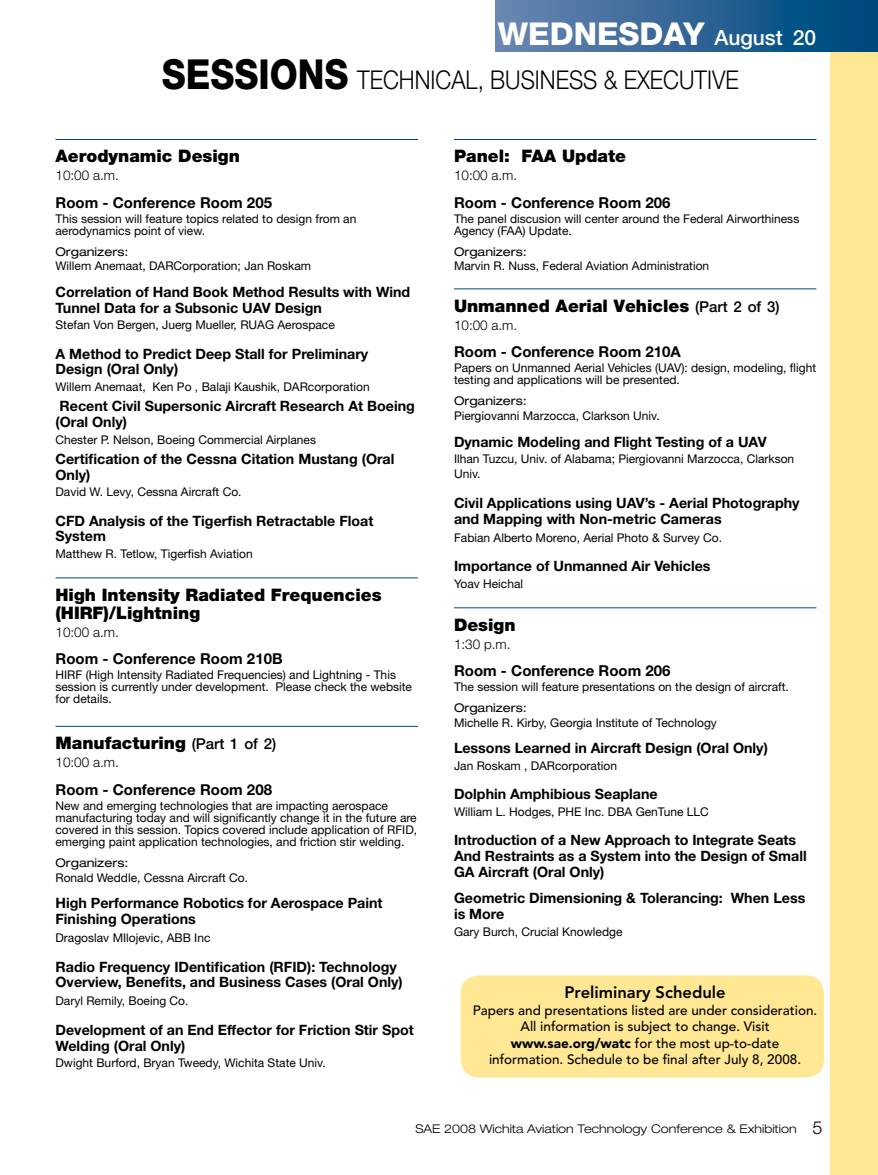
<style>
.page{position:relative;width:878px;height:1175px;background:#fff}
.page>*{position:absolute;margin:0;border:0;box-sizing:border-box;transform-origin:0 0}
.t1{font:800 31.5px "Helvetica Neue LT Std";color:#fff}
.t2{font:300 25.8px "Helvetica Neue LT Std";color:#000;scale:.87 1}
.t3{font:500 21px "Helvetica Neue LT Std";color:#fff}
.t4{font:300 18px "Helvetica Neue";color:#000}
.t5{font:900 17.25px/18px "Helvetica Neue LT Std";color:#000}
.t6{font:800 16.5px "Avenir";color:#000}
.t7{font:700 15px "Helvetica Neue LT Std";color:#000}
.t8{font:700 14.25px/15.8px "Helvetica Neue LT Std";color:#000}
.t9{font:500 13.5px/16.5px "Avenir";color:#000;text-align:center}
.t10{font:300 13.5px "Helvetica Neue LT Std";color:#000}
.t11{font:12px/12px "Helvetica Neue LT Std";color:#000}
.t12{font:expanded 12px "Helvetica Neue LT Std";color:#000}
.t13{font:300 expanded 12px "Helvetica Neue";color:#000}
.s1{font-weight:800;font-size:31.5px}
.s2{font-weight:800;font-size:41.4px}
.s3{font-weight:500;font-size:15px}
.s4{font-weight:900}
</style>
<div class="page">
<div style="left:830px;top:0;width:48px;height:1174px;background:#ffe794"></div>
<div style="left:495px;top:0;width:383px;height:51px;background:linear-gradient(to right,#6c86b1,#00457c)"></div>
<hr style="left:56px;top:139px;width:362px;height:1px;background:#00467d">
<hr style="left:56px;top:577px;width:362px;height:1px;background:#00467d">
<hr style="left:56px;top:726px;width:362px;height:1px;background:#00467d">
<hr style="left:454px;top:139px;width:362px;height:1px;background:#00467d">
<hr style="left:454px;top:288px;width:362px;height:1px;background:#00467d">
<hr style="left:454px;top:607px;width:362px;height:1px;background:#00467d">
<div style="left:460px;top:975px;width:363px;height:102px;background:#ffe794;border-radius:18px"></div>
<h1 class="t1" style="left:498px;top:15px;width:98px">WEDNES</h1>
<h3 class="t3" style="left:639px;top:25px;width:178px"><span class="s1">DAY</span> August 20</h3>
<h2 class="t2" style="left:162px;top:64px;width:664px"><span class="s2">SESSIONS</span> TECHNICAL, BUSINESS &amp; EXECUTIVE</h2>
<h3 class="t5" style="left:56px;top:147px;width:186px">Aerodynamic Design</h3>
<p class="t10" style="left:56px;top:167px;width:65px">10:00 a.m.</p>
<p class="t7" style="left:56px;top:193px;width:218px">Room - Conference Room 205</p>
<p class="t11" style="left:56px;top:212px;width:302px">This session will feature topics related to design from an aerodynamics point of view.</p>
<p class="t12" style="left:56px;top:244px;width:74px">Organizers:</p>
<p class="t11" style="left:56px;top:260px;width:257px">Willem Anemaat, DARCorporation; Jan Roskam</p>
<p class="t8" style="left:56px;top:284px;width:356px">Correlation of Hand Book Method Results with Wind<br>Tunnel Data for a Subsonic UAV Design</p>
<p class="t11" style="left:56px;top:319px;width:281px">Stefan Von Bergen, Juerg Mueller, RUAG Aerospace</p>
<p class="t8" style="left:56px;top:345px;width:314px">A Method to Predict Deep Stall for Preliminary<br>Design (Oral Only)</p>
<p class="t11" style="left:56px;top:380px;width:316px">Willem Anemaat, Ken Po , Balaji Kaushik, DARcorporation</p>
<p class="t8" style="left:56px;top:398px;width:361px">Recent Civil Supersonic Aircraft Research At Boeing (Oral Only)</p>
<p class="t11" style="left:56px;top:433px;width:262px">Chester P. Nelson, Boeing Commercial Airplanes</p>
<p class="t8" style="left:56px;top:450px;width:340px">Certification of the Cessna Citation Mustang (Oral<br>Only)</p>
<p class="t11" style="left:56px;top:485px;width:188px">David W. Levy, Cessna Aircraft Co.</p>
<p class="t8" style="left:56px;top:512px;width:319px">CFD Analysis of the Tigerfish Retractable Float<br>System</p>
<p class="t11" style="left:56px;top:547px;width:199px">Matthew R. Tetlow, Tigerfish Aviation</p>
<h3 class="t5" style="left:56px;top:585px;width:327px">High Intensity Radiated Frequencies (HIRF)/Lightning</h3>
<p class="t10" style="left:56px;top:623px;width:65px">10:00 a.m.</p>
<p class="t7" style="left:56px;top:649px;width:228px">Room - Conference Room 210B</p>
<p class="t11" style="left:56px;top:669px;width:358px">HIRF (High Intensity Radiated Frequencies) and Lightning - This session is currently under development. Please check the website for details.</p>
<h3 class="t5" style="left:56px;top:734px;width:222px">Manufacturing <span class="s3">(Part 1 of 2)</span></h3>
<p class="t10" style="left:56px;top:754px;width:65px">10:00 a.m.</p>
<p class="t7" style="left:56px;top:780px;width:218px">Room - Conference Room 208</p>
<p class="t11" style="left:56px;top:799px;width:363px">New and emerging technologies that are impacting aerospace manufacturing today and will significantly change it in the future are covered in this session. Topics covered include application of RFID, emerging paint application technologies, and friction stir welding.</p>
<p class="t12" style="left:56px;top:855px;width:74px">Organizers:</p>
<p class="t11" style="left:56px;top:871px;width:194px">Ronald Weddle, Cessna Aircraft Co.</p>
<p class="t8" style="left:56px;top:895px;width:328px">High Performance Robotics for Aerospace Paint<br>Finishing Operations</p>
<p class="t11" style="left:56px;top:931px;width:156px">Dragoslav MIlojevic, ABB Inc</p>
<p class="t8" style="left:56px;top:958px;width:349px">Radio Frequency IDentification (RFID): Technology<br>Overview, Benefits, and Business Cases (Oral Only)</p>
<p class="t11" style="left:56px;top:995px;width:134px">Daryl Remily, Boeing Co.</p>
<p class="t8" style="left:56px;top:1021px;width:360px">Development of an End Effector for Friction Stir Spot<br>Welding (Oral Only)</p>
<p class="t11" style="left:56px;top:1056px;width:272px">Dwight Burford, Bryan Tweedy, Wichita State Univ.</p>
<h3 class="t5" style="left:454px;top:147px;width:173px">Panel: FAA Update</h3>
<p class="t10" style="left:454px;top:167px;width:65px">10:00 a.m.</p>
<p class="t7" style="left:454px;top:193px;width:218px">Room - Conference Room 206</p>
<p class="t11" style="left:454px;top:212px;width:347px">The panel discusion will center around the Federal Airworthiness<br>Agency (FAA) Update.</p>
<p class="t12" style="left:454px;top:244px;width:74px">Organizers:</p>
<p class="t11" style="left:454px;top:260px;width:257px">Marvin R. Nuss, Federal Aviation Administration</p>
<h3 class="t5" style="left:454px;top:296px;width:327px">Unmanned Aerial Vehicles <span class="s3">(Part 2 of 3)</span></h3>
<p class="t10" style="left:454px;top:317px;width:65px">10:00 a.m.</p>
<p class="t7" style="left:454px;top:342px;width:228px">Room - Conference Room 210A</p>
<p class="t11" style="left:454px;top:362px;width:363px">Papers on Unmanned Aerial Vehicles (UAV): design, modeling, flight testing and applications will be presented.</p>
<p class="t12" style="left:454px;top:394px;width:74px">Organizers:</p>
<p class="t11" style="left:454px;top:410px;width:207px">Piergiovanni Marzocca, Clarkson Univ.</p>
<p class="t8" style="left:454px;top:433px;width:314px">Dynamic Modeling and Flight Testing of a UAV</p>
<p class="t11" style="left:454px;top:451px;width:342px;line-height:15px">Ilhan Tuzcu, Univ. of Alabama; Piergiovanni Marzocca, Clarkson<br>Univ.</p>
<p class="t8" style="left:454px;top:494px;width:347px">Civil Applications using UAV’s - Aerial Photography and Mapping with Non-metric Cameras</p>
<p class="t11" style="left:454px;top:531px;width:270px">Fabian Alberto Moreno, Aerial Photo &amp; Survey Co.</p>
<p class="t8" style="left:454px;top:558px;width:258px">Importance of Unmanned Air Vehicles</p>
<p class="t11" style="left:454px;top:577px;width:71px">Yoav Heichal</p>
<h3 class="t5" style="left:454px;top:615px;width:63px">Design</h3>
<p class="t10" style="left:454px;top:635px;width:58px">1:30 p.m.</p>
<p class="t7" style="left:454px;top:661px;width:218px">Room - Conference Room 206</p>
<p class="t11" style="left:454px;top:681px;width:336px">The session will feature presentations on the design of aircraft.</p>
<p class="t12" style="left:454px;top:700px;width:74px">Organizers:</p>
<p class="t11" style="left:454px;top:716px;width:264px">Michelle R. Kirby, Georgia Institute of Technology</p>
<p class="t8" style="left:454px;top:740px;width:315px">Lessons Learned in Aircraft Design (Oral Only)</p>
<p class="t11" style="left:454px;top:759px;width:164px">Jan Roskam , DARcorporation</p>
<p class="t8" style="left:454px;top:786px;width:205px">Dolphin Amphibious Seaplane</p>
<p class="t11" style="left:454px;top:805px;width:256px">William L. Hodges, PHE Inc. DBA GenTune LLC</p>
<p class="t8" style="left:454px;top:832px;width:354px">Introduction of a New Approach to Integrate Seats<br>And Restraints as a System into the Design of Small<br>GA Aircraft (Oral Only)</p>
<p class="t8" style="left:454px;top:890px;width:353px">Geometric Dimensioning &amp; Tolerancing: When Less is More</p>
<p class="t11" style="left:454px;top:925px;width:170px">Gary Burch, Crucial Knowledge</p>
<h3 class="t6" style="left:564px;top:983px;width:163px">Preliminary Schedule</h3>
<p class="t9" style="left:472px;top:1002px;width:346px">Papers and presentations listed are under consideration.<br>All information is subject to change. Visit <span class="s4">www.sae.org/watc</span> for the most up-to-date information. Schedule to be final after July 8, 2008.</p>
<p class="t13" style="left:415px;top:1121px;width:382px">SAE 2008 Wichita Aviation Technology Conference &amp; Exhibition</p>
<h3 class="t4" style="left:812px;top:1116px;width:12px">5</h3>
</div>
